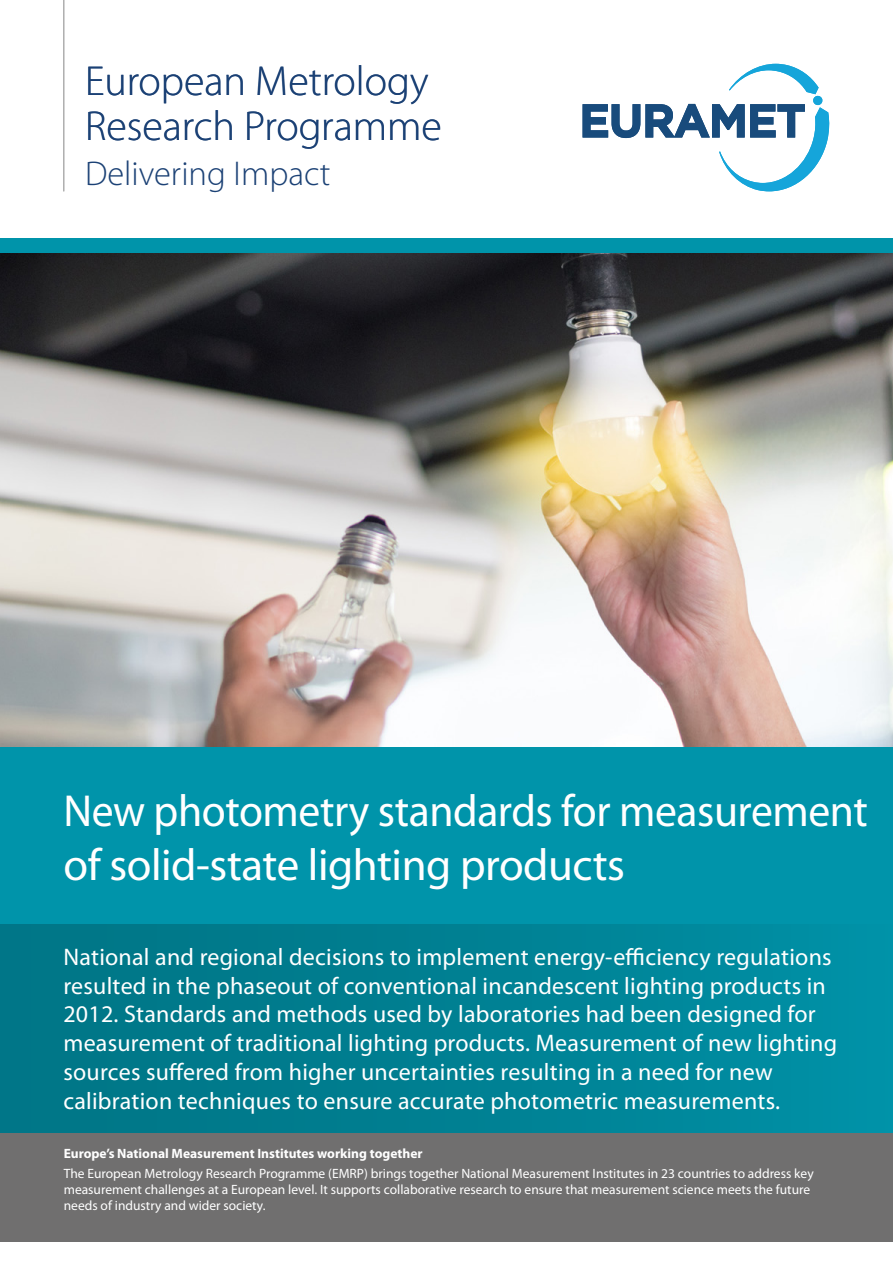
<style>
.page{position:relative;width:893px;height:1263px;background:#fff}
.page>*{position:absolute;margin:0;border:0;box-sizing:border-box;transform-origin:0 0}
.t1{font:45px/54px "Myriad Pro";letter-spacing:-.01em;color:#fff}
.t2{font:300 42px/45px "Myriad Pro";color:#1b4175}
.t3{font:300 34.5px "Myriad Pro";color:#1b4175}
.t4{font:24px/28.8px "Myriad Pro";letter-spacing:.01em;color:#fff}
.t5{font:18px "Myriad Pro";color:#fff}
.t6{font:13.5px/15.8px "Myriad Pro";color:#fff}
.t7{font:700 13.5px "Myriad Pro";color:#fff}
</style>
<div class="page">
<img style="left:0;top:253px;width:893px;height:494px">
<svg style="left:583px;top:64px;width:247px;height:127px"></svg>
<hr style="left:63px;top:0;width:1px;height:191px;background:#aaa">
<div style="left:0;top:238px;width:893px;height:15px;background:#0094aa"></div>
<div style="left:0;top:747px;width:893px;height:386px;background:#0094aa"></div>
<div style="left:0;top:925px;width:893px;height:209px;background:linear-gradient(to right,#007383,#008fa5)"></div>
<div style="left:0;top:1133px;width:893px;height:109px;background:#706f6f"></div>
<h2 class="t2" style="left:85px;top:59px;width:358px">European Metrology<br>Research Programme</h2>
<h3 class="t3" style="left:85px;top:155px;width:247px">Delivering Impact</h3>
<h1 class="t1" style="left:63px;top:783px;width:806px">New photometry standards for measurement of solid-state lighting products</h1>
<p class="t4" style="left:63px;top:841px;width:93px">Text here</p>
<p class="t4" style="left:63px;top:942px;width:775px">National and regional decisions to implement energy-efficiency regulations resulted in the phaseout of conventional incandescent lighting products in 2012. Standards and methods used by laboratories had been designed for measurement of traditional lighting products. Measurement of new lighting sources suffered from higher uncertainties resulting in a need for new calibration techniques to ensure accurate photometric measurements.</p>
<p class="t7" style="left:64px;top:1145px;width:360px">Europe’s National Measurement Institutes working together</p>
<p class="t6" style="left:64px;top:1166px;width:751px">The European Metrology Research Programme (EMRP) brings together National Measurement Institutes in 23 countries to address key measurement challenges at a European level. It supports collaborative research to ensure that measurement science meets the future needs of industry and wider society.</p>
<p class="t5" style="left:64px;top:1184px;width:405px">European Association of National Metrology Institutes</p>
</div>
